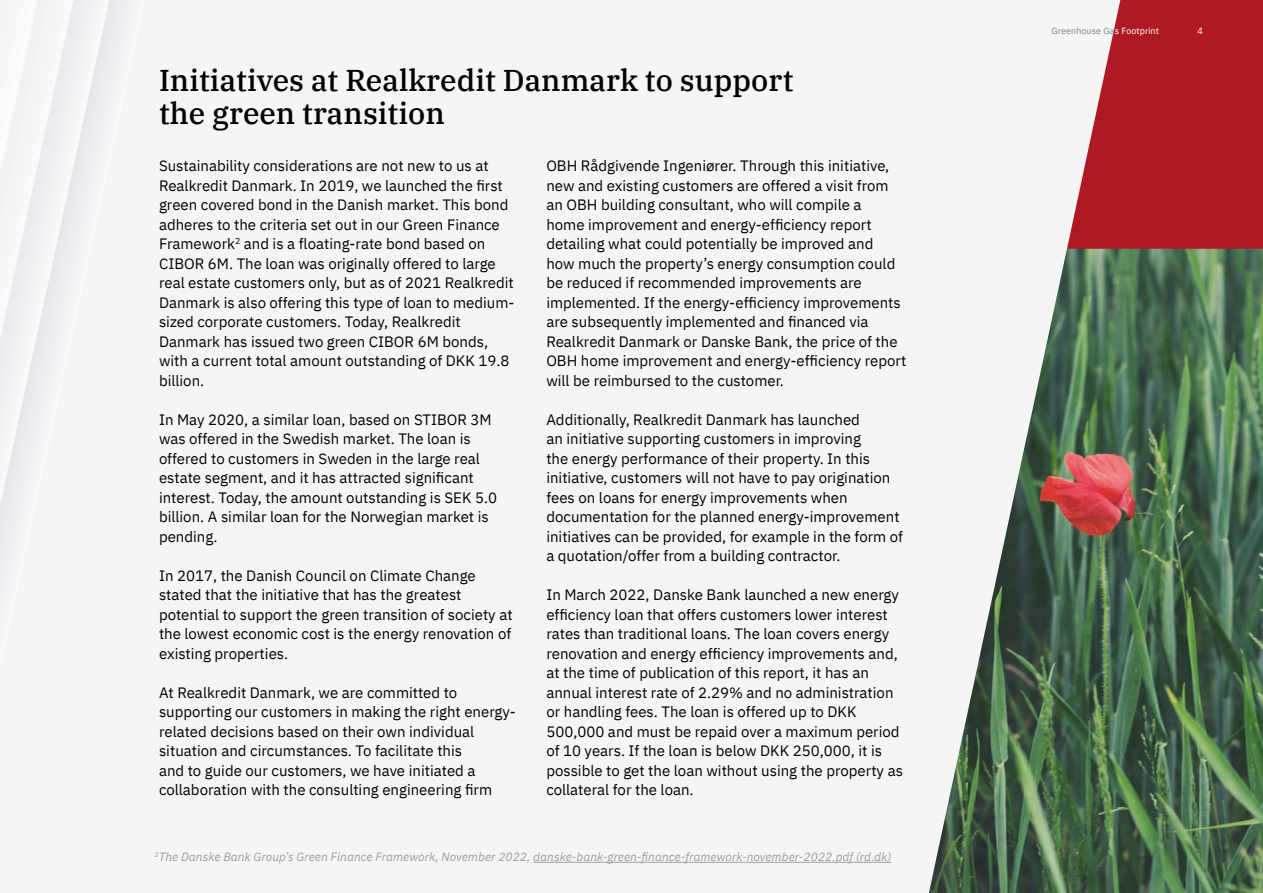
<style>
.page{position:relative;width:1263px;height:893px;background:#fff}
.page>*{position:absolute;margin:0;border:0;box-sizing:border-box;transform-origin:0 0}
.t1{font:500 30px/33px "IBM Plex Serif";color:#020203}
.t2{font:15px/19.5px "IBM Plex Sans";color:#020203}
.t3{font:italic 12px "IBM Plex Sans";color:#9f9f9f}
.t4{font:9px "IBM Plex Sans";letter-spacing:.005em;color:#7d8891}
.t5{font:9px "IBM Plex Sans";color:#fff}
.s1{color:#fff}
</style>
<div class="page">
<div style="left:0;top:0;width:1159px;height:893px;background:#f5f5f5"></div>
<svg style="left:88px;top:0;width:32px;height:146px"></svg>
<svg style="left:52px;top:0;width:36px;height:313px"></svg>
<svg style="left:0;top:104px;width:52px;height:449px"></svg>
<div style="left:1181px;top:0;width:82px;height:249px;background:#b11922"></div>
<img style="left:1181px;top:249px;width:82px;height:644px">
<svg style="left:792px;top:0;width:389px;height:893px"></svg>
<hr style="left:533px;top:862px;width:358px;height:1px;background:#9f9f9f">
<h1 class="t1" style="left:159px;top:61px;width:636px">Initiatives at Realkredit Danmark to support the green transition</h1>
<p class="t2" style="left:159px;top:155px;width:357px">Sustainability considerations are not new to us at Realkredit Danmark. In 2019, we launched the first green covered bond in the Danish market. This bond adheres to the criteria set out in our Green Finance Framework<sup>2</sup> and is a floating-rate bond based on CIBOR 6M. The loan was originally offered to large real estate customers only, but as of 2021 Realkredit Danmark is also offering this type of loan to medium&shy;sized corporate customers. Today, Realkredit Danmark has issued two green CIBOR 6M bonds, with a current total amount outstanding of DKK 19.8 billion.</p>
<p class="t2" style="left:159px;top:408px;width:340px">In May 2020, a similar loan, based on STIBOR 3M was offered in the Swedish market. The loan is offered to customers in Sweden in the large real estate segment, and it has attracted significant interest. Today, the amount outstanding is SEK 5.0 billion. A similar loan for the Norwegian market is pending.</p>
<p class="t2" style="left:159px;top:564px;width:355px">In 2017, the Danish Council on Climate Change stated that the initiative that has the greatest potential to support the green transition of society at the lowest economic cost is the energy renovation of existing properties.</p>
<p class="t2" style="left:159px;top:681px;width:358px">At Realkredit Danmark, we are committed to supporting our customers in making the right energy&shy;related decisions based on their own individual situation and circumstances. To facilitate this<br>and to guide our customers, we have initiated a collaboration with the consulting engineering firm</p>
<p class="t2" style="left:546px;top:155px;width:361px">OBH Rådgivende Ingeniører. Through this initiative, new and existing customers are offered a visit from an OBH building consultant, who will compile a<br>home improvement and energy-efficiency report detailing what could potentially be improved and<br>how much the property’s energy consumption could be reduced if recommended improvements are implemented. If the energy-efficiency improvements are subsequently implemented and financed via Realkredit Danmark or Danske Bank, the price of the OBH home improvement and energy-efficiency report will be reimbursed to the customer.</p>
<p class="t2" style="left:546px;top:408px;width:358px">Additionally, Realkredit Danmark has launched<br>an initiative supporting customers in improving<br>the energy performance of their property. In this initiative, customers will not have to pay origination fees on loans for energy improvements when documentation for the planned energy-improvement initiatives can be provided, for example in the form of a quotation/offer from a building contractor.</p>
<p class="t2" style="left:546px;top:584px;width:358px">In March 2022, Danske Bank launched a new energy efficiency loan that offers customers lower interest rates than traditional loans. The loan covers energy renovation and energy efficiency improvements and, at the time of publication of this report, it has an annual interest rate of 2.29% and no administration or handling fees. The loan is offered up to DKK 500,000 and must be repaid over a maximum period of 10 years. If the loan is below DKK 250,000, it is possible to get the loan without using the property as collateral for the loan.</p>
<p class="t3" style="left:154px;top:848px;width:738px"><sup>2</sup>The Danske Bank Group’s Green Finance Framework, November 2022, danske-bank-green-finance-framework-november-2022.pdf (rd.dk)</p>
<p class="t4" style="left:1051px;top:24px;width:109px">Greenhouse Ga<span class="s1">s Footprint</span></p>
<p class="t5" style="left:1197px;top:24px;width:7px">4</p>
</div>
